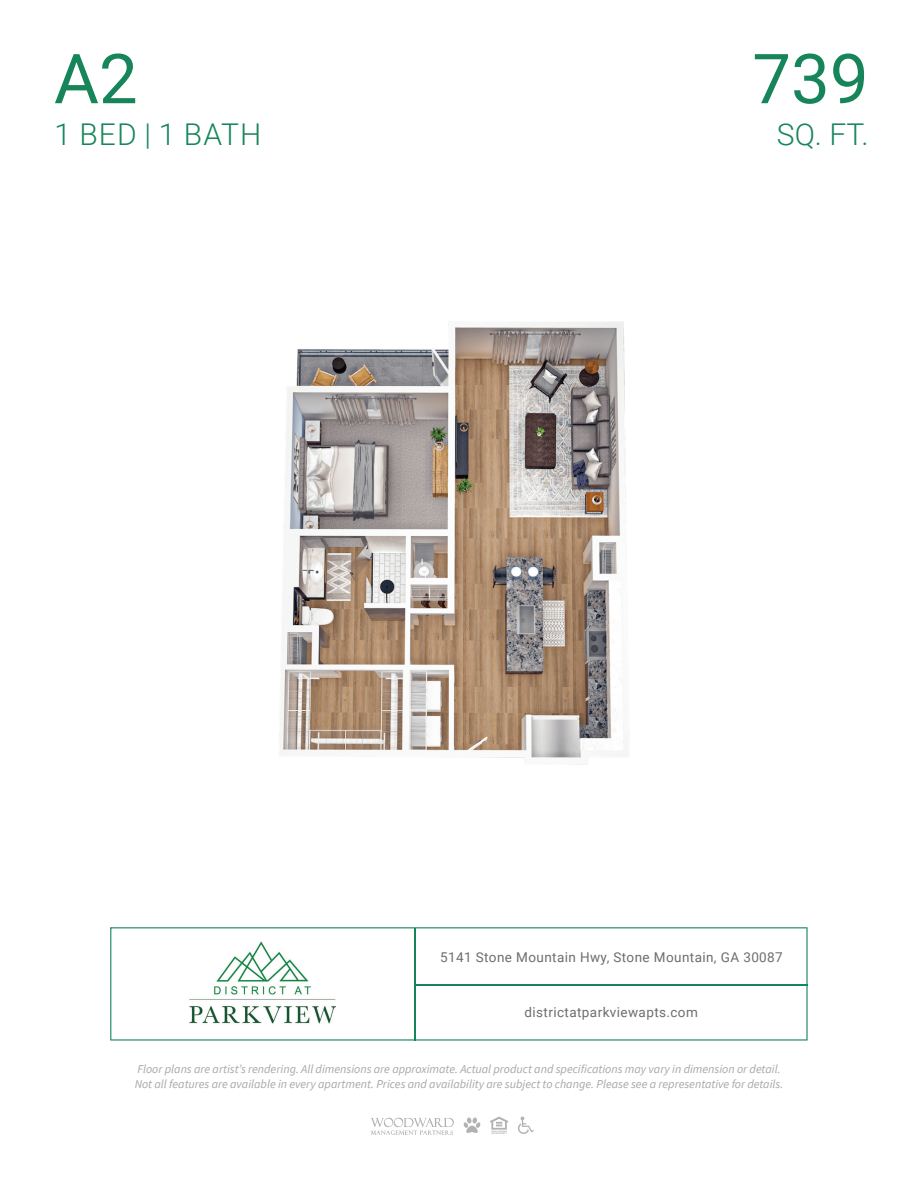
<style>
.page{position:relative;width:918px;height:1188px;background:#fff}
.page>*{position:absolute;margin:0;border:0;box-sizing:border-box;transform-origin:0 0}
.t1{font:69px "Roboto";color:#16855a}
.t2{font:300 30px "Roboto";letter-spacing:.035em;color:#16855a}
.t3{font:13.5px "Roboto";letter-spacing:.03em;color:#6c6d70}
.t4{font:italic 12px/14.4px "Source Sans Pro";color:#a5a7aa}
</style>
<div class="page">
<svg style="left:110px;top:927px;width:698px;height:114px"></svg>
<hr style="left:415px;top:928px;width:1px;height:112px;background:#16855a">
<hr style="left:415px;top:984px;width:393px;height:1px;background:#16855a">
<svg style="left:464px;top:1118px;width:16px;height:15px"></svg>
<svg style="left:490px;top:1117px;width:18px;height:17px"></svg>
<svg style="left:518px;top:1117px;width:16px;height:17px"></svg>
<img style="left:190px;top:942px;width:146px;height:84px">
<svg style="left:371px;top:1118px;width:83px;height:17px"></svg>
<img style="left:279px;top:321px;width:349px;height:444px">
<h1 class="t1" style="left:54px;top:30px;width:85px">A2</h1>
<h2 class="t2" style="left:55px;top:114px;width:208px">1 BED | 1 BATH</h2>
<h1 class="t1" style="left:752px;top:30px;width:118px">739</h1>
<h2 class="t2" style="left:777px;top:114px;width:93px">SQ. FT.</h2>
<p class="t3" style="left:440px;top:948px;width:344px">5141 Stone Mountain Hwy, Stone Mountain, GA 30087</p>
<p class="t3" style="left:525px;top:1002px;width:175px">districtatparkviewapts.com</p>
<p class="t4" style="left:135px;top:1062px;width:650px">Floor plans are artist’s rendering. All dimensions are approximate. Actual product and specifications may vary in dimension or detail.<br>Not all features are available in every apartment. Prices and availability are subject to change. Please see a representative for details.</p>
</div>
